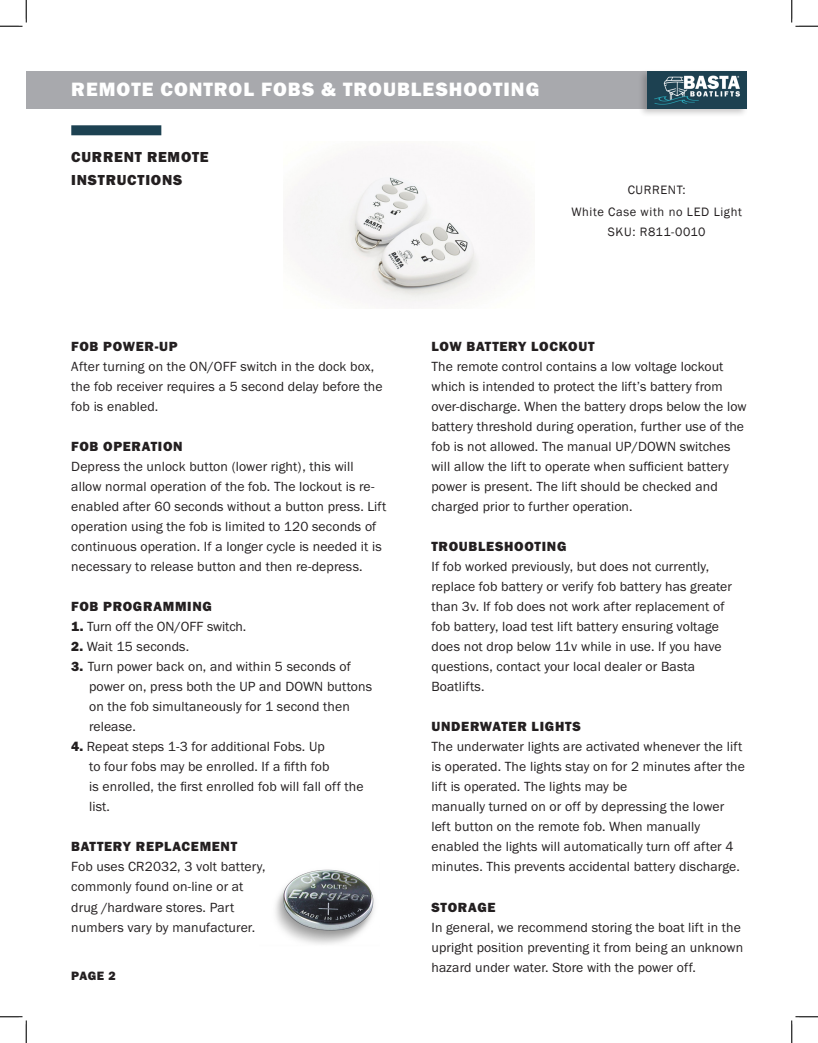
<style>
.page{position:relative;width:818px;height:1043px;background:#fff}
.page>*{position:absolute;margin:0;border:0;box-sizing:border-box;transform-origin:0 0}
.t1{font:20px "Franklin Gothic URW Hea";letter-spacing:.05em;color:#fff}
.t2{font:15px "Franklin Gothic URW Hea";letter-spacing:.05em;color:#231f20}
.t3{font:13.75px/20px "Franklin Gothic URW Boo";letter-spacing:.01em;color:#231f20}
.t4{font:13.75px "Franklin Gothic URW Hea";letter-spacing:.05em;color:#231f20}
.t5{font:12.5px "Franklin Gothic";letter-spacing:.05em;color:#231f20}
.t6{font:12.5px "Franklin Gothic URW Hea";color:#231f20}
.s1{font-family:"Franklin Gothic URW Hea"}
</style>
<div class="page">
<img style="left:275px;top:869px;width:100px;height:76px">
<div style="left:26px;top:71px;width:720px;height:38px;background:#a8a9ad"></div>
<div style="left:637px;top:69px;width:111px;height:49px;background:#231f20;opacity:.25"></div>
<img style="left:647px;top:71px;width:99px;height:38px">
<div style="left:71px;top:125px;width:90px;height:10px;background:#1d4252"></div>
<img style="left:293px;top:177px;width:187px;height:128px">
<svg style="left:0;top:0;width:27px;height:27px"></svg>
<svg style="left:0;top:1016px;width:27px;height:26px"></svg>
<svg style="left:791px;top:0;width:27px;height:27px"></svg>
<svg style="left:791px;top:1016px;width:27px;height:26px"></svg>
<p class="t1" style="left:71px;top:76px;width:469px">REMOTE CONTROL FOBS &amp; TROUBLESHOOTING</p>
<p class="t2" style="left:71px;top:147px;width:139px">CURRENT REMOTE</p>
<p class="t2" style="left:71px;top:170px;width:112px">INSTRUCTIONS</p>
<p class="t5" style="left:627px;top:182px;width:59px">CURRENT:</p>
<p class="t5" style="left:571px;top:204px;width:172px">White Case with no LED Light</p>
<p class="t5" style="left:608px;top:224px;width:99px">SKU: R811-0010</p>
<p class="t4" style="left:71px;top:338px;width:108px">FOB POWER-UP</p>
<p class="t3" style="left:71px;top:356px;width:313px">After turning on the ON/OFF switch in the dock box, the fob receiver requires a 5 second delay before the fob is enabled.</p>
<p class="t4" style="left:71px;top:438px;width:113px">FOB OPERATION</p>
<p class="t3" style="left:71px;top:456px;width:316px">Depress the unlock button (lower right), this will allow normal operation of the fob. The lockout is re&shy;enabled after 60 seconds without a button press. Lift operation using the fob is limited to 120 seconds of continuous operation. If a longer cycle is needed it is necessary to release button and then re-depress.</p>
<p class="t4" style="left:71px;top:598px;width:142px">FOB PROGRAMMING</p>
<p class="t3" style="left:71px;top:616px;width:177px"><span class="s1">1.</span> Turn off the ON/OFF switch.</p>
<p class="t3" style="left:71px;top:636px;width:119px"><span class="s1">2.</span> Wait 15 seconds.</p>
<p class="t3" style="left:89px;top:656px;width:284px;text-indent:-18px"><span class="s1">3.</span> Turn power back on, and within 5 seconds of power on, press both the UP and DOWN buttons on the fob simultaneously for 1 second then release.</p>
<p class="t3" style="left:71px;top:736px;width:255px"><span class="s1">4.</span> Repeat steps 1-3 for additional Fobs. Up</p>
<p class="t3" style="left:89px;top:756px;width:242px">to four fobs may be enrolled. If a fifth fob</p>
<p class="t3" style="left:89px;top:776px;width:276px">is enrolled, the first enrolled fob will fall off the</p>
<p class="t3" style="left:89px;top:796px;width:22px">list.</p>
<p class="t4" style="left:71px;top:838px;width:167px">BATTERY REPLACEMENT</p>
<p class="t3" style="left:71px;top:856px;width:196px">Fob uses CR2032, 3 volt battery,</p>
<p class="t3" style="left:71px;top:876px;width:174px">commonly found on-line or at</p>
<p class="t3" style="left:71px;top:896px;width:164px">drug /hardware stores. Part</p>
<p class="t3" style="left:71px;top:916px;width:185px">numbers vary by manufacturer.</p>
<p class="t6" style="left:71px;top:967px;width:46px">PAGE 2</p>
<p class="t4" style="left:431px;top:338px;width:164px">LOW BATTERY LOCKOUT</p>
<p class="t3" style="left:431px;top:356px;width:316px">The remote control contains a low voltage lockout which is intended to protect the lift’s battery from over-discharge. When the battery drops below the low battery threshold during operation, further use of the fob is not allowed. The manual UP/DOWN switches will allow the lift to operate when sufficient battery power is present. The lift should be checked and charged prior to further operation.</p>
<p class="t4" style="left:431px;top:538px;width:136px">TROUBLESHOOTING</p>
<p class="t3" style="left:431px;top:556px;width:302px">If fob worked previously, but does not currently, replace fob battery or verify fob battery has greater than 3v. If fob does not work after replacement of fob battery, load test lift battery ensuring voltage does not drop below 11v while in use. If you have questions, contact your local dealer or Basta Boatlifts.</p>
<p class="t4" style="left:431px;top:718px;width:151px">UNDERWATER LIGHTS</p>
<p class="t3" style="left:431px;top:736px;width:315px">The underwater lights are activated whenever the lift is operated. The lights stay on for 2 minutes after the lift is operated. The lights may be</p>
<p class="t3" style="left:431px;top:796px;width:310px">manually turned on or off by depressing the lower left button on the remote fob. When manually enabled the lights will automatically turn off after 4 minutes. This prevents accidental battery discharge.</p>
<p class="t4" style="left:431px;top:898px;width:65px">STORAGE</p>
<p class="t3" style="left:431px;top:916px;width:313px">In general, we recommend storing the boat lift in the upright position preventing it from being an unknown hazard under water. Store with the power off.</p>
</div>
